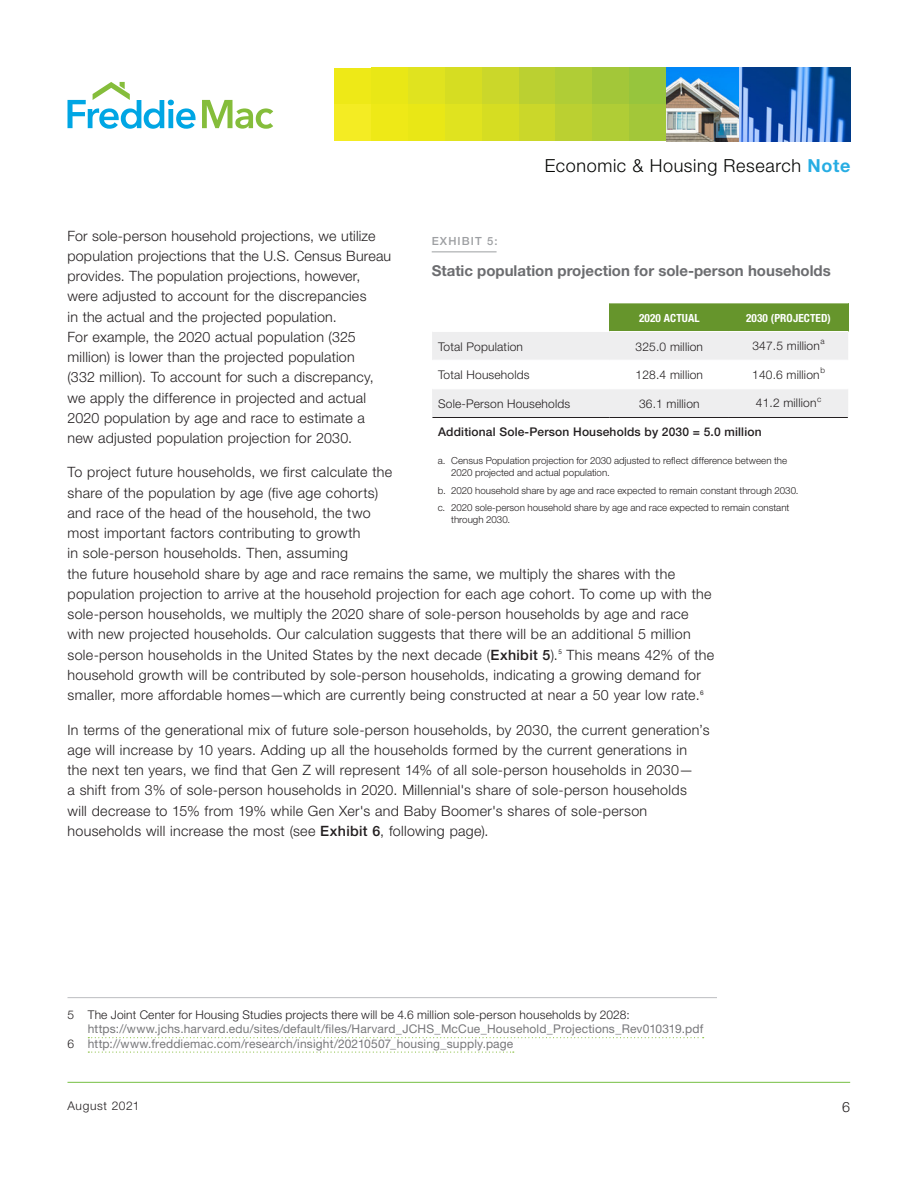
<style>
.page{position:relative;width:918px;height:1188px;background:#fff}
.page>*{position:absolute;margin:0;border:0;box-sizing:border-box;transform-origin:0 0}
.t1{font:300 18px "Helvetica Neue LT";letter-spacing:.035em;color:#040503}
.Exhibit_Second_Line{font:700 15px "Helvetica Neue LT";color:#6c6d70}
._00_Body{font:300 14.25px/20.2px "Helvetica Neue LT";letter-spacing:.02em;color:#231f20}
.Footnote{font:12px/14.4px "Helvetica Neue LT";letter-spacing:.015em;color:#77777a}
.Body_Copy{font:300 12px "Helvetica Neue LT";letter-spacing:.015em;color:#231f20}
.Body_Copy-2{font:500 12px "Helvetica Neue LT";letter-spacing:.015em;color:#231f20}
.Body_Copy-3{font:300 12px "Helvetica Neue LT";letter-spacing:.05em;color:#231f20}
.Table_Head{font:700 condensed 11.25px "Helvetica Neue LT";letter-spacing:.01em;color:#fff}
.Exhibit_Title{font:500 11.25px "Helvetica Neue LT";letter-spacing:.1em;color:#9d9fa2}
.Source{font:300 9.75px/12px "Helvetica Neue LT";color:#231f20}
.Body_Copy-4{font:300 8.1px "Helvetica Neue LT";color:#231f20}
.s1{font-weight:700;color:#27ade3}
.s2{font-weight:500}
.s3{font-weight:300;color:#231f20}
</style>
<div class="page">
<hr style="left:68px;top:1082px;width:782px;height:1px;background:#76c043">
<svg style="left:202px;top:100px;width:71px;height:29px"></svg>
<svg style="left:68px;top:82px;width:128px;height:47px"></svg>
<div style="left:371px;top:68px;width:37px;height:36px;background:#e9e716"></div>
<div style="left:371px;top:104px;width:37px;height:37px;background:#eee917"></div>
<div style="left:334px;top:68px;width:37px;height:36px;background:#eee917"></div>
<div style="left:334px;top:104px;width:37px;height:37px;background:#f4ec23"></div>
<div style="left:408px;top:68px;width:37px;height:36px;background:#e0e31f"></div>
<div style="left:408px;top:104px;width:37px;height:37px;background:#e9e716"></div>
<div style="left:445px;top:68px;width:37px;height:36px;background:#d6dd22"></div>
<div style="left:445px;top:104px;width:37px;height:37px;background:#e0e31f"></div>
<div style="left:482px;top:68px;width:37px;height:36px;background:#cbd72a"></div>
<div style="left:482px;top:104px;width:37px;height:37px;background:#d6dd22"></div>
<div style="left:519px;top:68px;width:37px;height:36px;background:#bbd031"></div>
<div style="left:519px;top:104px;width:37px;height:37px;background:#cbd72a"></div>
<div style="left:556px;top:68px;width:36px;height:36px;background:#b0cd36"></div>
<div style="left:556px;top:104px;width:36px;height:37px;background:#bbd031"></div>
<div style="left:592px;top:68px;width:37px;height:36px;background:#a3c739"></div>
<div style="left:592px;top:104px;width:37px;height:37px;background:#b0cd36"></div>
<div style="left:629px;top:68px;width:37px;height:36px;background:#97c53d"></div>
<div style="left:629px;top:104px;width:37px;height:37px;background:#a3c739"></div>
<img style="left:666px;top:68px;width:184px;height:73px">
<hr style="left:68px;top:997px;width:649px;height:1px;background:#bcbdc0">
<svg style="left:88px;top:1037px;width:616px;height:1px"></svg>
<svg style="left:88px;top:1052px;width:426px;height:1px"></svg>
<hr style="left:432px;top:251px;width:65px;height:1px;background:#9d9fa2">
<div style="left:610px;top:303px;width:119px;height:29px;background:#66952c"></div>
<div style="left:729px;top:303px;width:119px;height:29px;background:#66952c"></div>
<svg style="left:432px;top:332px;width:416px;height:85px"></svg>
<hr style="left:610px;top:331px;width:119px;height:1px;background:#fff">
<hr style="left:729px;top:331px;width:120px;height:1px;background:#fff">
<hr style="left:432px;top:360px;width:178px;height:1px;background:#fff">
<hr style="left:610px;top:360px;width:119px;height:1px;background:#fff">
<hr style="left:729px;top:360px;width:119px;height:1px;background:#fff">
<hr style="left:432px;top:388px;width:178px;height:1px;background:#fff">
<hr style="left:610px;top:388px;width:119px;height:1px;background:#fff">
<hr style="left:729px;top:388px;width:119px;height:1px;background:#fff">
<hr style="left:432px;top:417px;width:178px;height:1px;background:#231f20">
<hr style="left:610px;top:417px;width:119px;height:1px;background:#231f20">
<hr style="left:729px;top:417px;width:119px;height:1px;background:#231f20">
<p class="t1" style="left:545px;top:154px;width:307px">Economic &amp; Housing Research <span class="s1">Note</span></p>
<p class="_00_Body" style="left:68px;top:225px;width:325px">For sole-person household projections, we utilize population projections that the U.S. Census Bureau provides. The population projections, however, were adjusted to account for the discrepancies<br>in the actual and the projected population.<br>For example, the 2020 actual population (325 million) is lower than the projected population<br>(332 million). To account for such a discrepancy, we apply the difference in projected and actual 2020 population by age and race to estimate a new adjusted population projection for 2030.</p>
<p class="_00_Body" style="left:68px;top:462px;width:648px">To project future households, we first calculate the<br>share of the population by age (five age cohorts)<br>and race of the head of the household, the two<br>most important factors contributing to growth<br>in sole-person households. Then, assuming<br>the future household share by age and race remains the same, we multiply the shares with the population projection to arrive at the household projection for each age cohort. To come up with the sole-person households, we multiply the 2020 share of sole-person households by age and race with new projected households. Our calculation suggests that there will be an additional 5 million sole-person households in the United States by the next decade (<span class="s2">Exhibit 5</span>).<sup>5</sup> This means 42% of the household growth will be contributed by sole-person households, indicating a growing demand for smaller, more affordable homes—which are currently being constructed at near a 50 year low rate.<sup>6</sup></p>
<p class="_00_Body" style="left:68px;top:719px;width:644px">In terms of the generational mix of future sole-person households, by 2030, the current generation’s age will increase by 10 years. Adding up all the households formed by the current generations in the next ten years, we find that Gen Z will represent 14% of all sole-person households in 2030—<br>a shift from 3% of sole-person households in 2020. Millennial's share of sole-person households will decrease to 15% from 19% while Gen Xer's and Baby Boomer's shares of sole-person households will increase the most (see <span class="s2">Exhibit 6</span>, following page).</p>
<p class="Exhibit_Title" style="left:432px;top:234px;width:67px">EXHIBIT 5:</p>
<p class="Exhibit_Second_Line" style="left:432px;top:262px;width:401px">Static population projection for sole-person households</p>
<p class="Table_Head" style="left:639px;top:311px;width:62px">2020 ACTUAL</p>
<p class="Table_Head" style="left:746px;top:311px;width:86px">2030 (PROJECTED)</p>
<p class="Body_Copy" style="left:438px;top:339px;width:86px">Total Population</p>
<p class="Body_Copy" style="left:636px;top:339px;width:69px">325.0 million</p>
<p class="Body_Copy" style="left:752px;top:338px;width:69px">347.5 million</p>
<p class="Body_Copy-4" style="left:821px;top:336px;width:6px">a</p>
<p class="Body_Copy" style="left:438px;top:368px;width:93px">Total Households</p>
<p class="Body_Copy" style="left:636px;top:368px;width:69px">128.4 million</p>
<p class="Body_Copy" style="left:752px;top:367px;width:69px">140.6 million</p>
<p class="Body_Copy-4" style="left:820px;top:365px;width:6px">b</p>
<p class="Body_Copy" style="left:438px;top:396px;width:134px">Sole-Person Households</p>
<p class="Body_Copy" style="left:639px;top:396px;width:62px">36.1 million</p>
<p class="Body_Copy" style="left:756px;top:396px;width:62px">41.2 million</p>
<p class="Body_Copy-4" style="left:817px;top:394px;width:6px">c</p>
<p class="Body_Copy-2" style="left:438px;top:425px;width:325px">Additional Sole-Person Households by 2030 = 5.0 million</p>
<p class="Source" style="left:451px;top:455px;width:338px;text-indent:-13px">a. Census Population projection for 2030 adjusted to reflect difference between the<br>2020 projected and actual population.</p>
<p class="Source" style="left:438px;top:484px;width:362px">b. 2020 household share by age and race expected to remain constant through 2030.</p>
<p class="Source" style="left:451px;top:501px;width:340px;text-indent:-13px">c. 2020 sole-person household share by age and race expected to remain constant through 2030.</p>
<p class="Footnote" style="left:88px;top:1007px;width:617px;text-indent:-20px"><span class="s3">5 The Joint Center for Housing Studies projects there will be 4.6 million sole-person households by 2028: </span>https://www.jchs.harvard.edu/sites/default/files/Harvard_JCHS_McCue_Household_Projections_Rev010319.pdf</p>
<p class="Footnote" style="left:68px;top:1036px;width:447px"><span class="s3">6</span> http://www.freddiemac.com/research/insight/20210507_housing_supply.page</p>
<p class="Body_Copy-3" style="left:67px;top:1099px;width:74px">August 2021</p>
<p class="_00_Body" style="left:842px;top:1097px;width:9px">6</p>
</div>
